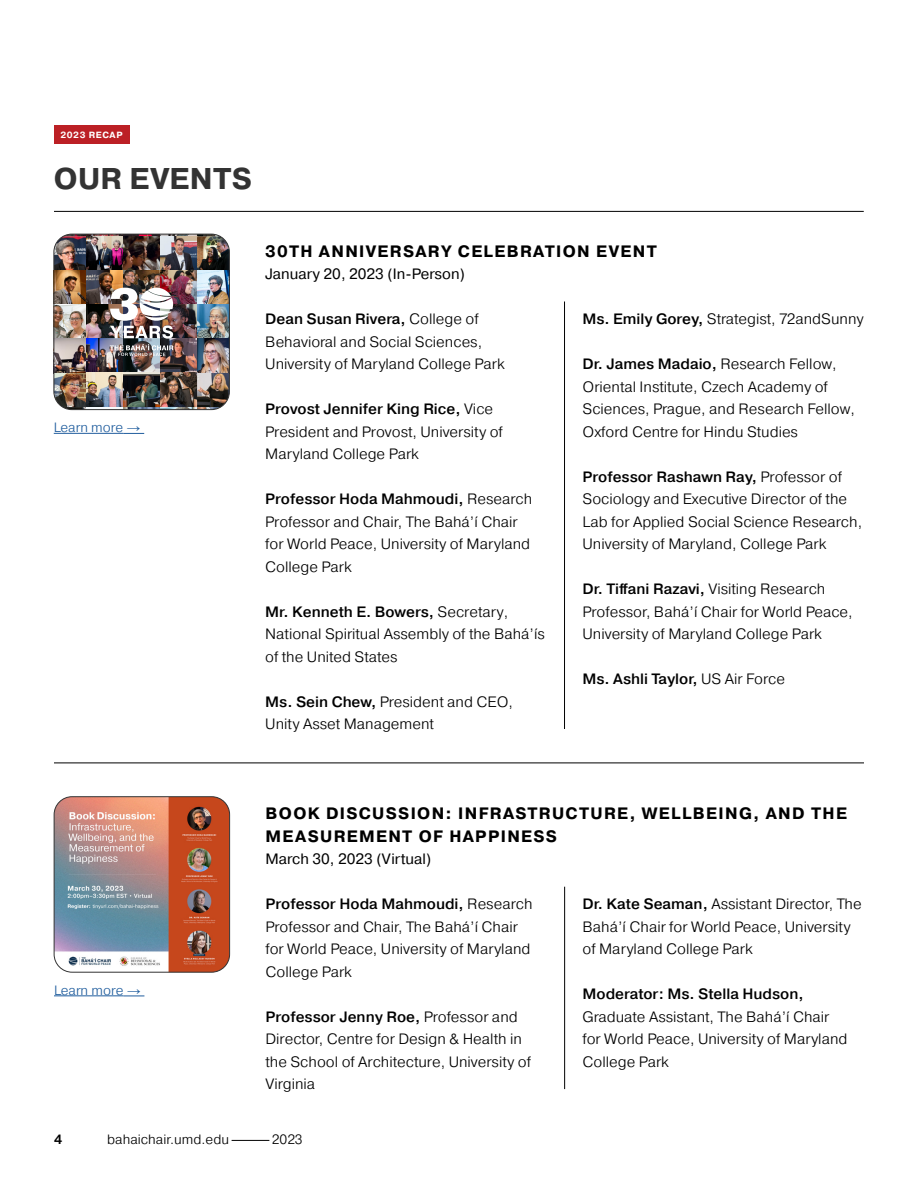
<style>
.page{position:relative;width:918px;height:1188px;background:#fff}
.page>*{position:absolute;margin:0;border:0;box-sizing:border-box;transform-origin:0 0}
.t1{font:700 30px "Pragmatica";letter-spacing:.01em;color:#333}
.t2{font:700 16.5px/22.5px "Pragmatica";letter-spacing:.08em;color:#000}
.t3{font:300 15px/22.5px "Pragmatica";color:#000}
.t4{font:500 15px "Pragmatica";color:#000}
.t5{font:15px "Pragmatica";color:#000}
.t6{font:300 13.5px "Pragmatica";color:#000}
.t7{font:300 13.5px "Pragmatica";color:#215e9e}
.t8{font:500 13.5px "Pragmatica";color:#000}
.t9{font:700 9px "Pragmatica";letter-spacing:.07em;color:#fff}
.s1{font-family:"Arial";font-weight:400}
.s2{font-weight:500}
.s3{font-weight:300}
</style>
<div class="page">
<img style="left:54px;top:236px;width:175px;height:171px">
<img style="left:63px;top:407px;width:158px;height:3px">
<img style="left:110px;top:286px;width:63px;height:70px">
<div style="left:54px;top:234px;width:175px;height:176px;border:1px solid #333;border-radius:18px"></div>
<hr style="left:54px;top:211px;width:810px;height:1px;background:#000">
<hr style="left:564px;top:302px;width:1px;height:427px;background:#000">
<hr style="left:54px;top:433px;width:69px;height:1px;background:#215e9e">
<svg style="left:123px;top:433px;width:21px;height:1px"></svg>
<hr style="left:54px;top:763px;width:810px;height:1px;background:#000">
<div style="left:54px;top:126px;width:75px;height:18px;background:#bc2025"></div>
<hr style="left:564px;top:887px;width:1px;height:202px;background:#000">
<img style="left:54px;top:797px;width:175px;height:175px">
<div style="left:54px;top:797px;width:176px;height:175px;border:1px solid #333;border-radius:18px"></div>
<hr style="left:54px;top:996px;width:69px;height:1px;background:#215e9e">
<svg style="left:123px;top:995px;width:21px;height:1px"></svg>
<hr style="left:232px;top:1140px;width:37px;height:1px;background:#000">
<p class="t9" style="left:61px;top:129px;width:64px">2023 RECAP</p>
<h1 class="t1" style="left:54px;top:159px;width:200px">OUR EVENTS</h1>
<p class="t7" style="left:54px;top:419px;width:88px">Learn more <span class="s1">→</span></p>
<p class="t2" style="left:265px;top:240px;width:393px">30TH ANNIVERSARY CELEBRATION EVENT</p>
<p class="t5" style="left:265px;top:265px;width:201px">January 20, 2023 (In-Person)</p>
<p class="t3" style="left:583px;top:307px;width:283px"><span class="s2">Ms. Emily Gorey,</span> Strategist, 72andSunny</p>
<p class="t3" style="left:583px;top:352px;width:274px"><span class="s2">Dr. James Madaio,</span> Research Fellow, Oriental Institute, Czech Academy of Sciences, Prague, and Research Fellow, Oxford Centre for Hindu Studies</p>
<p class="t3" style="left:583px;top:465px;width:281px"><span class="s2">Professor Rashawn Ray,</span> Professor of Sociology and Executive Director of the Lab for Applied Social Science Research, University of Maryland, College Park</p>
<p class="t3" style="left:583px;top:577px;width:272px"><span class="s2">Dr. Tiffani Razavi,</span> Visiting Research<br>Professor, Bahá’í Chair for World Peace,<br>University of Maryland College Park</p>
<p class="t4" style="left:583px;top:669px;width:204px">Ms. Ashli Taylor, <span class="s3">US Air Force</span></p>
<p class="t3" style="left:265px;top:307px;width:241px"><span class="s2">Dean Susan Rivera,</span> College of<br>Behavioral and Social Sciences,<br>University of Maryland College Park</p>
<p class="t3" style="left:265px;top:397px;width:239px"><span class="s2">Provost Jennifer King Rice,</span> Vice<br>President and Provost, University of<br>Maryland College Park</p>
<p class="t3" style="left:265px;top:487px;width:269px"><span class="s2">Professor Hoda Mahmoudi,</span> Research<br>Professor and Chair, The Bahá’í Chair for World Peace, University of Maryland<br>College Park</p>
<p class="t3" style="left:265px;top:600px;width:281px"><span class="s2">Mr. Kenneth E. Bowers,</span> Secretary,<br>National Spiritual Assembly of the Bahá’ís of the United States</p>
<p class="t3" style="left:265px;top:690px;width:249px"><span class="s2">Ms. Sein Chew,</span> President and CEO,<br>Unity Asset Management</p>
<p class="t7" style="left:54px;top:981px;width:88px">Learn more <span class="s1">→</span></p>
<p class="t2" style="left:266px;top:802px;width:583px">BOOK DISCUSSION: INFRASTRUCTURE, WELLBEING, AND THE<br>MEASUREMENT OF HAPPINESS</p>
<p class="t5" style="left:266px;top:850px;width:167px">March 30, 2023 (Virtual)</p>
<p class="t3" style="left:583px;top:892px;width:281px"><span class="s2">Dr. Kate Seaman,</span> Assistant Director, The<br>Bahá’í Chair for World Peace, University of Maryland College Park</p>
<p class="t4" style="left:583px;top:984px;width:223px">Moderator: Ms. Stella Hudson,</p>
<p class="t3" style="left:583px;top:1005px;width:266px">Graduate Assistant, The Bahá’í Chair for World Peace, University of Maryland<br>College Park</p>
<p class="t3" style="left:266px;top:892px;width:269px"><span class="s2">Professor Hoda Mahmoudi,</span> Research<br>Professor and Chair, The Bahá’í Chair for World Peace, University of Maryland<br>College Park</p>
<p class="t3" style="left:266px;top:1005px;width:267px"><span class="s2">Professor Jenny Roe,</span> Professor and<br>Director, Centre for Design &amp; Health in the School of Architecture, University of<br>Virginia</p>
<p class="t8" style="left:54px;top:1131px;width:10px">4</p>
<p class="t6" style="left:107px;top:1131px;width:123px">bahaichair.umd.edu</p>
<p class="t6" style="left:272px;top:1131px;width:32px">2023</p>
</div>
